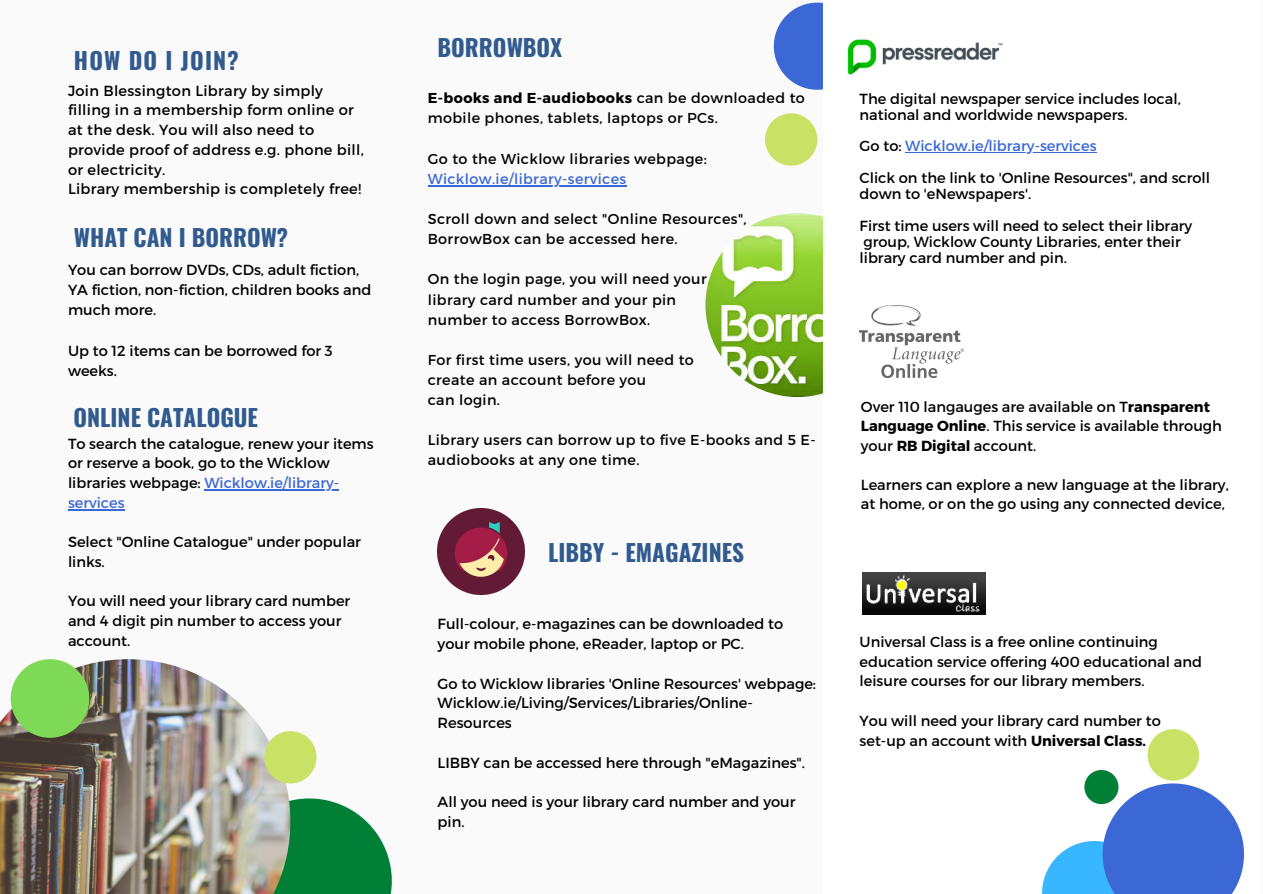
<style>
.page{position:relative;width:1263px;height:894px;background:#fff}
.page>*{position:absolute;margin:0;border:0;box-sizing:border-box;transform-origin:0 0}
.t1{font:700 23.4px "Oswald";color:#315a8f}
.t2{font:700 23.4px "Oswald";letter-spacing:.05em;color:#315a8f}
.t3{font:14.55px/19.6px "Montserrat";color:#000}
.t4{font:14.55px/19.6px "Montserrat";letter-spacing:.02em;color:#000}
.t5{font:14.4px/20.1px "Montserrat";letter-spacing:.025em;color:#000}
.t6{font:14.4px "Montserrat";letter-spacing:.025em;color:#3b68d5}
.s1{color:#3b68d5}
.s2{font-weight:700}
</style>
<div class="page">
<div style="left:0;top:0;width:1263px;height:893px;background:#fafafa"></div>
<svg style="left:290px;top:798px;width:102px;height:95px"></svg>
<img style="left:0;top:659px;width:290px;height:234px">
<img style="left:705px;top:213px;width:184px;height:184px;border-radius:50%">
<svg style="left:774px;top:3px;width:49px;height:87px"></svg>
<div style="left:823px;top:0;width:438px;height:893px;background:#fff"></div>
<svg style="left:11px;top:659px;width:78px;height:78px"></svg>
<svg style="left:264px;top:731px;width:53px;height:52px"></svg>
<svg style="left:765px;top:113px;width:52px;height:53px"></svg>
<img style="left:847px;top:39px;width:156px;height:36px">
<img style="left:860px;top:305px;width:103px;height:72px">
<img style="left:863px;top:572px;width:122px;height:42px">
<svg style="left:1042px;top:729px;width:202px;height:164px"></svg>
<img style="left:438px;top:508px;width:86px;height:86px">
<hr style="left:428px;top:185px;width:199px;height:2px;background:#3b68d5">
<hr style="left:204px;top:489px;width:135px;height:1px;background:#3b68d5">
<hr style="left:68px;top:509px;width:57px;height:1px;background:#3b68d5">
<hr style="left:905px;top:152px;width:192px;height:1px;background:#3b68d5">
<h1 class="t2" style="left:74px;top:42px;width:166px">HOW DO I JOIN?</h1>
<p class="t4" style="left:68px;top:80px;width:297px">Join Blessington Library by simply filling in a membership form online or at the desk. You will also need to provide proof of address e.g. phone bill, or electricity.<br>Library membership is completely free!</p>
<h1 class="t1" style="left:74px;top:219px;width:216px">WHAT CAN I BORROW?</h1>
<p class="t3" style="left:68px;top:259px;width:305px;line-height:20.2px">You can borrow DVDs, CDs, adult fiction,<br>YA fiction, non-fiction, children books and much more.</p>
<p class="t3" style="left:68px;top:340px;width:266px;line-height:20.2px">Up to 12 items can be borrowed for 3 weeks.</p>
<h1 class="t1" style="left:74px;top:398px;width:186px">ONLINE CATALOGUE</h1>
<p class="t3" style="left:68px;top:433px;width:307px">To search the catalogue, renew your items or reserve a book, go to the Wicklow libraries webpage: <span class="s1">Wicklow.ie/library&shy;services</span></p>
<p class="t3" style="left:68px;top:531px;width:294px">Select "Online Catalogue" under popular links.</p>
<p class="t3" style="left:68px;top:590px;width:284px">You will need your library card number and 4 digit pin number to access your account.</p>
<h1 class="t1" style="left:438px;top:29px;width:126px">BORROWBOX</h1>
<p class="t5" style="left:428px;top:87px;width:379px"><span class="s2">E-books and E-audiobooks</span> can be downloaded to mobile phones, tablets, laptops or PCs.</p>
<p class="t5" style="left:428px;top:148px;width:281px">Go to the Wicklow libraries webpage:</p>
<p class="t6" style="left:428px;top:169px;width:200px">Wicklow.ie/library-services</p>
<p class="t5" style="left:428px;top:208px;width:320px">Scroll down and select "Online Resources",<br>BorrowBox can be accessed here.</p>
<p class="t5" style="left:428px;top:268px;width:280px">On the login page, you will need your library card number and your pin number to access BorrowBox.</p>
<p class="t5" style="left:428px;top:349px;width:268px">For first time users, you will need to create an account before you<br>can login.</p>
<p class="t5" style="left:428px;top:429px;width:389px">Library users can borrow up to five E-books and 5 E&shy;audiobooks at any one time.</p>
<h1 class="t1" style="left:548px;top:534px;width:197px">LIBBY - EMAGAZINES</h1>
<p class="t3" style="left:438px;top:613px;width:347px">Full-colour, e-magazines can be downloaded to your mobile phone, eReader, laptop or PC.</p>
<p class="t3" style="left:438px;top:672px;width:380px">Go to Wicklow libraries 'Online Resources' webpage:<br>Wicklow.ie/Living/Services/Libraries/Online-<br>Resources</p>
<p class="t3" style="left:438px;top:751px;width:369px">LIBBY can be accessed here through "eMagazines".</p>
<p class="t3" style="left:438px;top:791px;width:359px">All you need is your library card number and your pin.</p>
<p class="t3" style="left:860px;top:90px;width:323px;line-height:15.9px">The digital newspaper service includes local, national and worldwide newspapers.</p>
<p class="t3" style="left:860px;top:130px;width:352px;line-height:31.8px">Go to: <span class="s1">Wicklow.ie/library-services<br></span>Click on the link to 'Online Resources", and scroll</p>
<p class="t3" style="left:860px;top:177px;width:334px;line-height:31.8px">down to 'eNewspapers'.<br>First time users will need to select their library</p>
<p class="t3" style="left:860px;top:233px;width:323px;line-height:15.9px">group, Wicklow County Libraries, enter their library card number and pin.</p>
<p class="t3" style="left:861px;top:396px;width:363px">Over 110 langauges are available on T<span class="s2">ransparent<br>Language Online</span>. This service is available through your <span class="s2">RB Digital</span> account.</p>
<p class="t3" style="left:861px;top:474px;width:369px">Learners can explore a new language at the library, at home, or on the go using any connected device,</p>
<p class="t3" style="left:860px;top:631px;width:344px">Universal Class is a free online continuing education service offering 400 educational and leisure courses for our library members.</p>
<p class="t3" style="left:860px;top:709px;width:303px">You will need your library card number to set-up an account with <span class="s2">Universal Class.</span></p>
</div>
